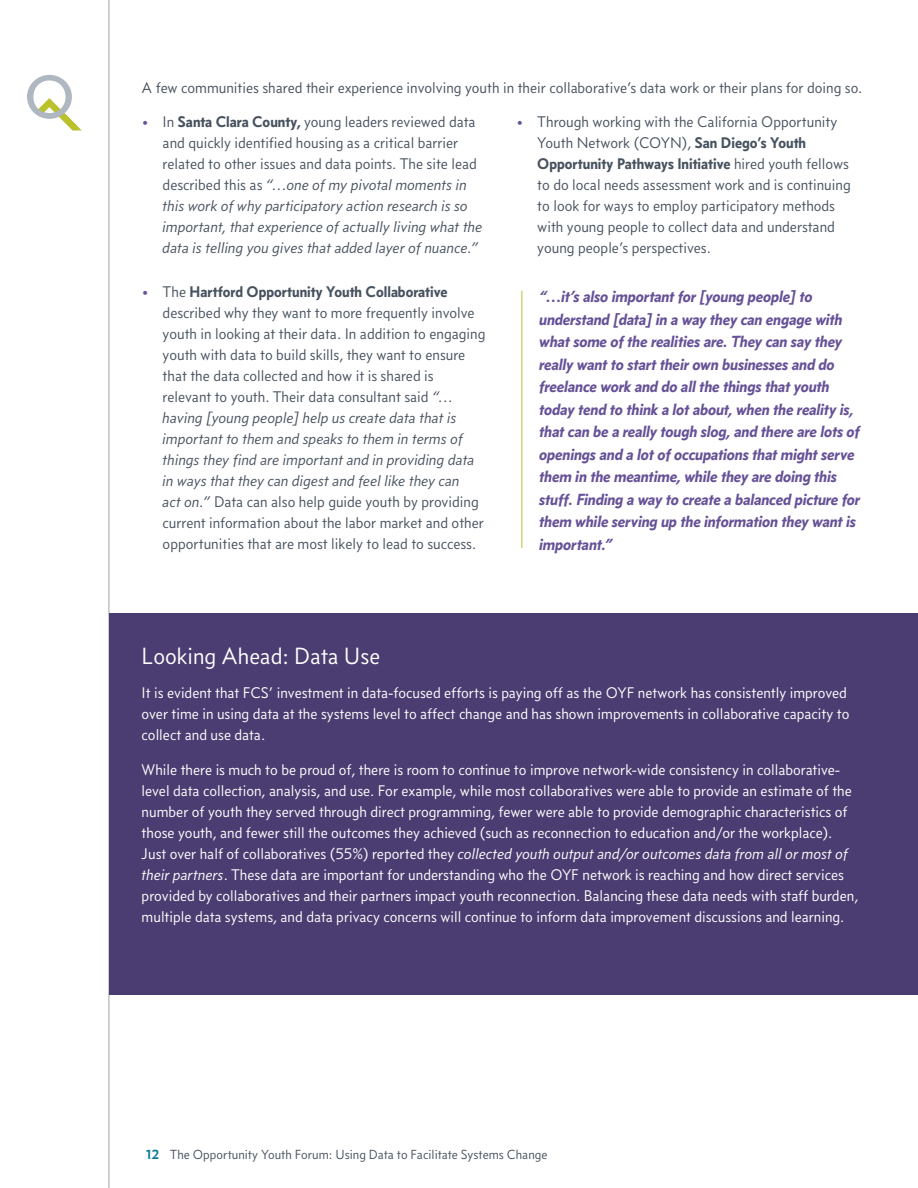
<style>
.page{position:relative;width:918px;height:1188px;background:#fff}
.page>*{position:absolute;margin:0;border:0;box-sizing:border-box;transform-origin:0 0}
.t1{font:24px "Concourse T3";color:#fff}
.t2{font:italic 700 16.5px/22.5px "Concourse T3";letter-spacing:-.005em;color:#665197}
.t3{font:15.75px/21px "Concourse T3";color:#fff}
.t4{font:15.75px/21px "Concourse T3";color:#47525f}
.t5{font:italic 15.75px/21px "Concourse T3";color:#47525f}
.t6{font:700 15.75px "Concourse T3";color:#47525f}
.t7{font:15.75px "Concourse T3";color:#665197}
.t8{font:13.5px "Concourse T3";color:#47525f}
.t9{font:700 13.5px "Concourse T3";color:#0f7d97}
.s1{font-weight:700}
.s2{font-style:normal}
.s3{font-weight:400}
.s4{font-style:italic}
</style>
<div class="page">
<svg style="left:27px;top:75px;width:55px;height:56px"></svg>
<hr style="left:109px;top:0;width:1px;height:1188px;background:#a3a4a4">
<div style="left:109px;top:614px;width:809px;height:381px;background:#4b3d71"></div>
<hr style="left:521px;top:291px;width:1px;height:257px;background:#bac033">
<p class="t4" style="left:142px;top:77px;width:722px">A few communities shared their experience involving youth in their collaborative s’ data work or their plans for doing so.</p>
<p class="t4" style="left:163px;top:112px;width:314px">In <span class="s1">Santa Clara County,</span> young leaders reviewed data</p>
<p class="t4" style="left:537px;top:112px;width:302px">Through working with the California Opportunity</p>
<p class="t7" style="left:142px;top:113px;width:9px">•</p>
<p class="t7" style="left:516px;top:113px;width:9px">•</p>
<p class="t7" style="left:142px;top:283px;width:9px">•</p>
<p class="t5" style="left:163px;top:133px;width:321px"><span class="s2">and quickly identified housing as a critical barrier related to other issues and data points. The site lead described this as</span> “…one of my pivotal moments in this work of why participatory action research is so important, that experience of actually living what the data is telling you gives that added layer of nuance “.</p>
<p class="t6" style="left:163px;top:282px;width:286px"><span class="s3">The</span> Hartford Opportunity Youth Collaborative</p>
<p class="t4" style="left:163px;top:302px;width:324px">described why they want to more frequently involve youth in looking at their data In. addition to engaging youth with data to build skills, they want to ensure that the data collected and how isit shared is relevant to youth. Their data consultant said <span class="s4">. . .” having [young people] help us create data that is important to them and speaks to them in terms of things they find are important and in providing data in ways that they can digest and feel like they can<br>act on.”</span> Data can also help guide youth by providing current information about the labor market and other opportunities that are most likely to lead to success.</p>
<p class="t4" style="left:537px;top:133px;width:315px">Youth Network (COYN ,) <span class="s1">San Diego s’ Youth Opportunity Pathways Initiative</span> hired youth fellows to do local needs assessment work and is continuing to look for ways to employ participatory methods with young people to collect data and understand young people s’ perspectives.</p>
<p class="t2" style="left:540px;top:285px;width:322px">“… s’i t also important for [young people] to understand [data] in a way they can engage with what some of the realities are. They can say they really want to start their own businesses and do freelance work and do all the things that youth today tend to think a lot about, when the reality ,i s that can be a really tough slog, and there are lots of openings and a lot of occupations that might serve them in the meantime, while they are doing this stuff. Finding a way to create a balanced picture for them while serving up the information they want is important “.</p>
<p class="t1" style="left:142px;top:642px;width:240px">Looking Ahead: Data Use</p>
<p class="t3" style="left:142px;top:683px;width:709px">isIt evident that FCS’ investment in data-focused efforts is paying off as the OYF network has consistently improved over time in using data at the systems level to affect change and has shown improvements in collaborative capacity to collect and use data.</p>
<p class="t3" style="left:142px;top:759px;width:700px">While there is much to be proud of, there is room to continue to improve network-wide consistency in collaborative-</p>
<p class="t3" style="left:142px;top:801px;width:718px">number of youth they served through direct programming, fewer were able to provide demographic characteristics of those youth, and fewer still the outcomes they achieved (such as reconnection to education and/or the workplace .( Just over half of collaboratives (55%) reported they <span class="s4">collected youth output and/or outcomes data from all or most of their partners</span>. These data are important for understanding who the OYF network is reaching and how direct services provided by collaboratives and their partners impact youth reconnection. Balancing these data needs with staff burden, multiple data systems, and data privacy concerns will continue to inform data improvement discussions and learning.</p>
<p class="t3" style="left:142px;top:780px;width:712px">level data collection, analysis, and use. For example, while most collaboratives were able to provide an estimate of the</p>
<p class="t9" style="left:146px;top:1146px;width:15px">12</p>
<p class="t8" style="left:170px;top:1146px;width:379px">The Opportunity Youth Forum: Using Data to Facilitate Systems Change</p>
</div>
